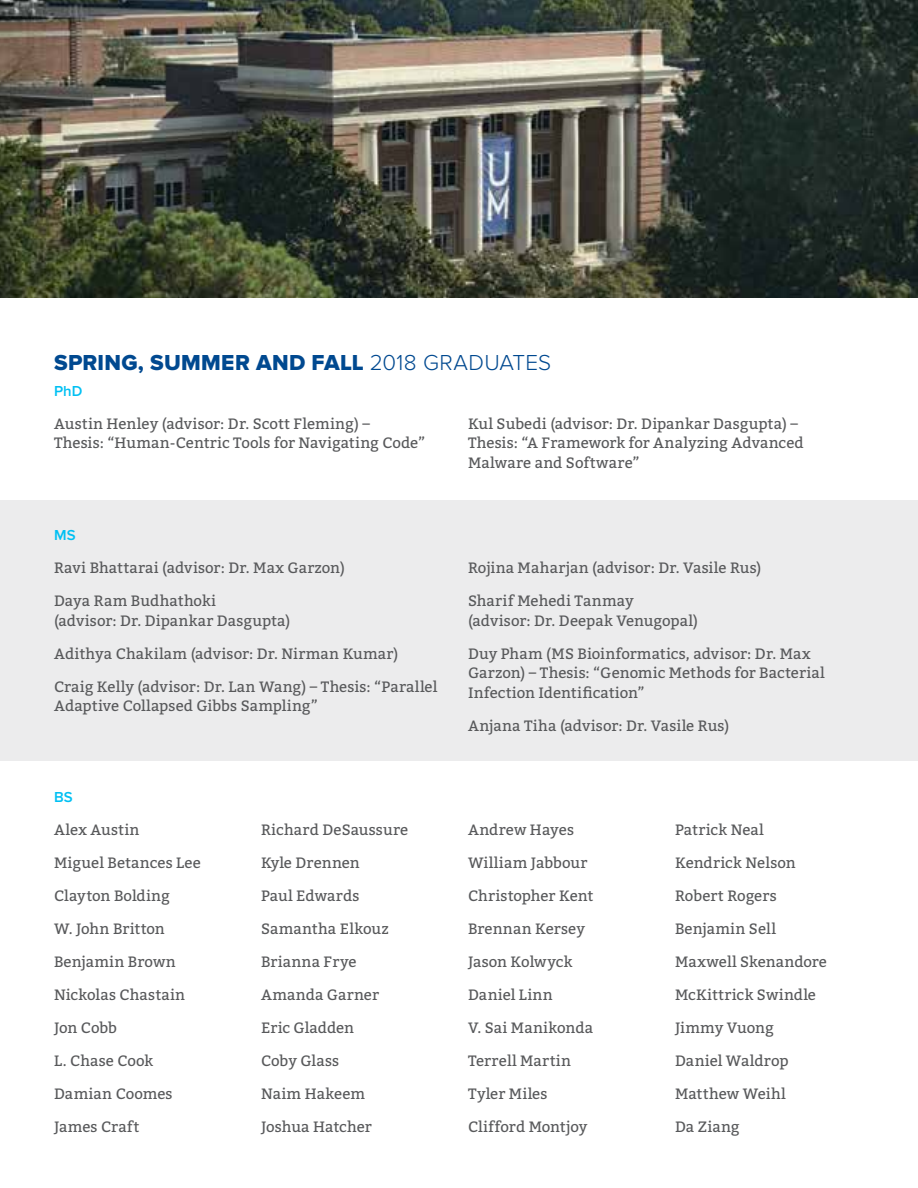
<style>
.page{position:relative;width:918px;height:1188px;background:#fff}
.page>*{position:absolute;margin:0;border:0;box-sizing:border-box;transform-origin:0 0}
.t1{font:22.5px "Proxima Nova Extrabld";letter-spacing:.01em;color:#004990}
.t2{font:15px/19.5px "Bitter";letter-spacing:.005em;color:#58595b}
.t3{font:600 15px "Proxima Nova";letter-spacing:.01em;color:#00c0f3}
.s1{font-family:"Proxima Nova";font-weight:300}
</style>
<div class="page">
<div style="left:0;top:500px;width:918px;height:260px;background:#ececed"></div>
<img style="left:0;top:0;width:918px;height:298px">
<h1 class="t1" style="left:54px;top:349px;width:499px">SPRING, SUMMER AND FALL <span class="s1">2018 GRADUATES</span></h1>
<p class="t3" style="left:54px;top:382px;width:30px">PhD</p>
<p class="t2" style="left:54px;top:413px;width:373px">Austin Henley (advisor: Dr. Scott Fleming) –<br>Thesis: “Human-Centric Tools for Navigating Code”</p>
<p class="t2" style="left:468px;top:413px;width:337px">Kul Subedi (advisor: Dr. Dipankar Dasgupta) –<br>Thesis: “A Framework for Analyzing Advanced<br>Malware and Software”</p>
<p class="t3" style="left:54px;top:527px;width:23px">MS</p>
<p class="t2" style="left:54px;top:558px;width:293px">Ravi Bhattarai (advisor: Dr. Max Garzon)</p>
<p class="t2" style="left:54px;top:591px;width:238px">Daya Ram Budhathoki<br>(advisor: Dr. Dipankar Dasgupta)</p>
<p class="t2" style="left:54px;top:643px;width:346px">Adithya Chakilam (advisor: Dr. Nirman Kumar)</p>
<p class="t2" style="left:54px;top:676px;width:385px">Craig Kelly (advisor: Dr. Lan Wang) – Thesis: “Parallel<br>Adaptive Collapsed Gibbs Sampling”</p>
<p class="t3" style="left:54px;top:788px;width:20px">BS</p>
<p class="t2" style="left:54px;top:819px;width:87px">Alex Austin</p>
<p class="t2" style="left:54px;top:852px;width:148px">Miguel Betances Lee</p>
<p class="t2" style="left:54px;top:885px;width:117px">Clayton Bolding</p>
<p class="t2" style="left:54px;top:918px;width:112px">W. John Britton</p>
<p class="t2" style="left:54px;top:951px;width:123px">Benjamin Brown</p>
<p class="t2" style="left:54px;top:984px;width:133px">Nickolas Chastain</p>
<p class="t2" style="left:54px;top:1017px;width:65px">Jon Cobb</p>
<p class="t2" style="left:54px;top:1050px;width:101px">L. Chase Cook</p>
<p class="t2" style="left:54px;top:1083px;width:120px">Damian Coomes</p>
<p class="t2" style="left:54px;top:1116px;width:87px">James Craft</p>
<p class="t2" style="left:261px;top:819px;width:149px">Richard DeSaussure</p>
<p class="t2" style="left:261px;top:852px;width:100px">Kyle Drennen</p>
<p class="t2" style="left:261px;top:885px;width:100px">Paul Edwards</p>
<p class="t2" style="left:261px;top:918px;width:129px">Samantha Elkouz</p>
<p class="t2" style="left:261px;top:951px;width:97px">Brianna Frye</p>
<p class="t2" style="left:261px;top:984px;width:120px">Amanda Garner</p>
<p class="t2" style="left:261px;top:1017px;width:95px">Eric Gladden</p>
<p class="t2" style="left:261px;top:1050px;width:80px">Coby Glass</p>
<p class="t2" style="left:261px;top:1083px;width:106px">Naim Hakeem</p>
<p class="t2" style="left:261px;top:1116px;width:112px">Joshua Hatcher</p>
<p class="t2" style="left:468px;top:558px;width:295px">Rojina Maharjan (advisor: Dr. Vasile Rus)</p>
<p class="t2" style="left:468px;top:591px;width:232px">Sharif Mehedi Tanmay (advisor: Dr. Deepak Venugopal)</p>
<p class="t2" style="left:468px;top:643px;width:358px">Duy Pham (MS Bioinformatics, advisor: Dr. Max<br>Garzon) – Thesis: “Genomic Methods for Bacterial<br>Infection Identification”</p>
<p class="t2" style="left:468px;top:715px;width:263px">Anjana Tiha (advisor: Dr. Vasile Rus)</p>
<p class="t2" style="left:468px;top:819px;width:108px">Andrew Hayes</p>
<p class="t2" style="left:468px;top:852px;width:121px">William Jabbour</p>
<p class="t2" style="left:468px;top:885px;width:127px">Christopher Kent</p>
<p class="t2" style="left:468px;top:918px;width:119px">Brennan Kersey</p>
<p class="t2" style="left:468px;top:951px;width:106px">Jason Kolwyck</p>
<p class="t2" style="left:468px;top:984px;width:86px">Daniel Linn</p>
<p class="t2" style="left:468px;top:1017px;width:127px">V. Sai Manikonda</p>
<p class="t2" style="left:468px;top:1050px;width:105px">Terrell Martin</p>
<p class="t2" style="left:468px;top:1083px;width:81px">Tyler Miles</p>
<p class="t2" style="left:468px;top:1116px;width:121px">Clifford Montjoy</p>
<p class="t2" style="left:675px;top:819px;width:90px">Patrick Neal</p>
<p class="t2" style="left:675px;top:852px;width:122px">Kendrick Nelson</p>
<p class="t2" style="left:675px;top:885px;width:103px">Robert Rogers</p>
<p class="t2" style="left:675px;top:918px;width:102px">Benjamin Sell</p>
<p class="t2" style="left:675px;top:951px;width:154px">Maxwell Skenandore</p>
<p class="t2" style="left:675px;top:984px;width:143px">McKittrick Swindle</p>
<p class="t2" style="left:675px;top:1017px;width:100px">Jimmy Vuong</p>
<p class="t2" style="left:675px;top:1050px;width:115px">Daniel Waldrop</p>
<p class="t2" style="left:675px;top:1083px;width:112px">Matthew Weihl</p>
<p class="t2" style="left:675px;top:1116px;width:66px">Da Ziang</p>
</div>
